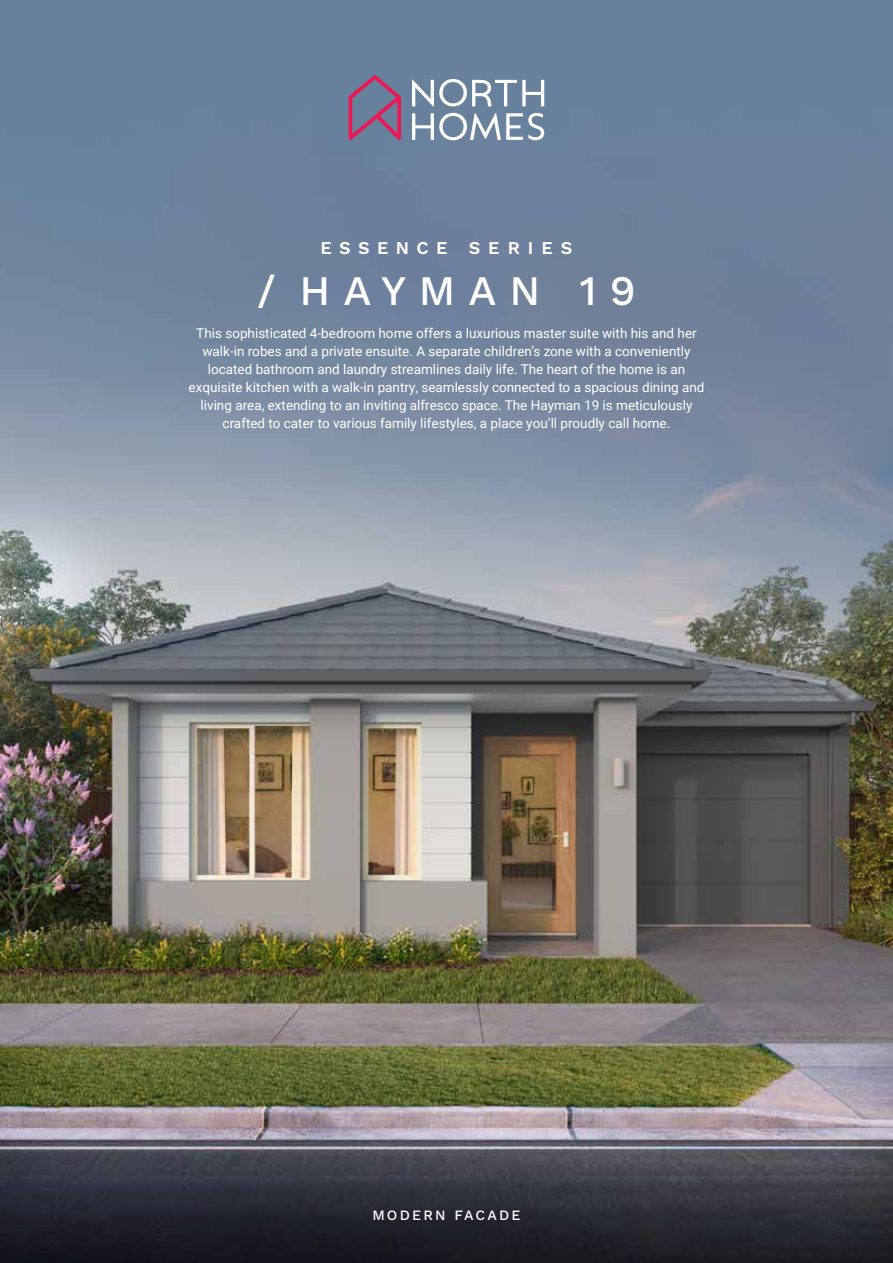
<style>
.page{position:relative;width:893px;height:1263px;background:#fff}
.page>*{position:absolute;margin:0;border:0;box-sizing:border-box;transform-origin:0 0}
.t1{font:42px "Work Sans";letter-spacing:.31em;color:#fff}
.t2{font:600 18px "Work Sans";letter-spacing:.41em;color:#fff}
.t3{font:500 14.25px "Work Sans";letter-spacing:.15em;color:#fff}
.t4{font:13.5px/18px "Roboto";color:#fff;text-align:center}
.s1{font-weight:400}
</style>
<div class="page">
<img style="left:0;top:0;width:893px;height:1143px">
<svg style="left:0;top:1143px;width:893px;height:120px;background:#32333d"></svg>
<svg style="left:349px;top:75px;width:52px;height:65px;background:#876689"></svg>
<svg style="left:412px;top:79px;width:132px;height:61px"></svg>
<h2 class="t2" style="left:320px;top:237px;width:253px">ESSENCE <span class="s1">SERIES</span></h2>
<h1 class="t1" style="left:257px;top:259px;width:380px">/ HAYMAN 19</h1>
<p class="t4" style="left:189px;top:324px;width:517px">This sophisticated 4-bedroom home offers a luxurious master suite with his and her walk-in robes and a private ensuite. A separate children’s zone with a conveniently located bathroom and laundry streamlines daily life. The heart of the home is an exquisite kitchen with a walk-in pantry, seamlessly connected to a spacious dining and living area, extending to an inviting alfresco space. The Hayman 19 is meticulously crafted to cater to various family lifestyles, a place you’ll proudly call home.</p>
<p class="t3" style="left:372px;top:1207px;width:150px">MODERN FACADE</p>
</div>
